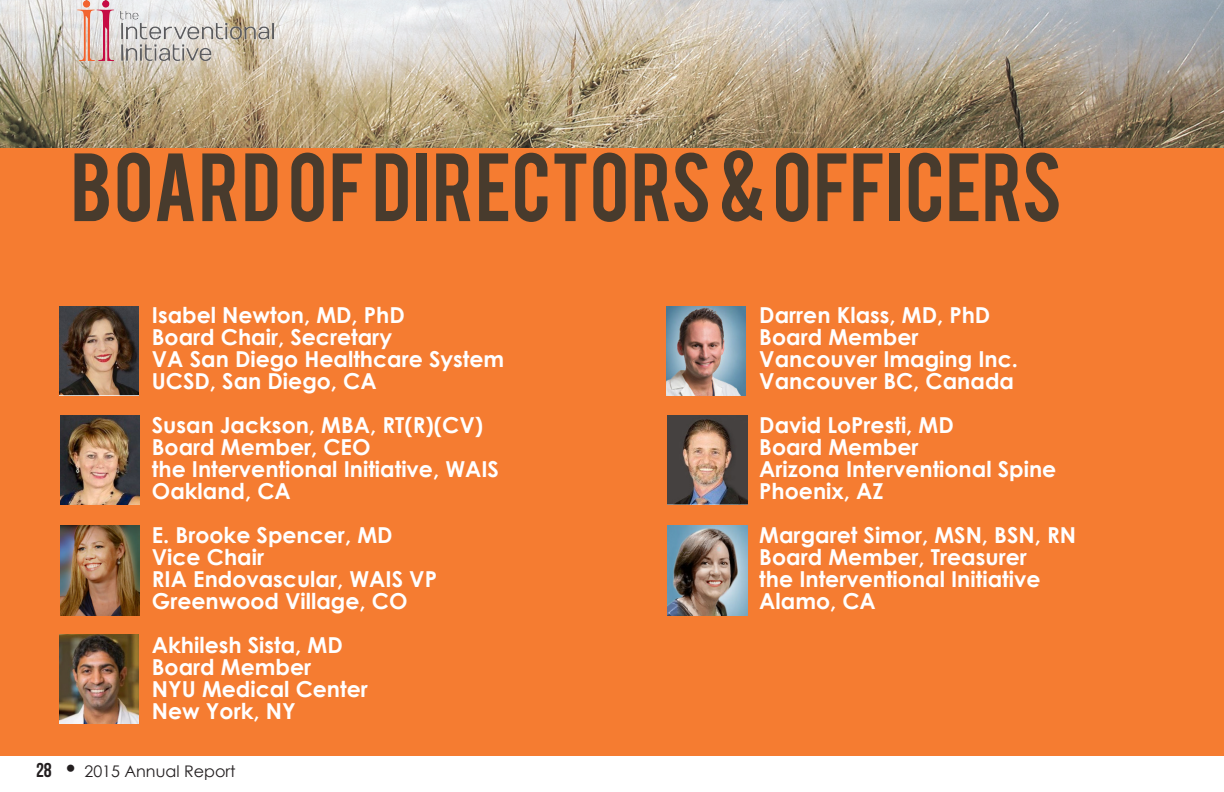
<style>
.page{position:relative;width:1224px;height:792px;background:#fff}
.page>*{position:absolute;margin:0;border:0;box-sizing:border-box;transform-origin:0 0}
.t1{font:76px "Bebas";letter-spacing:.02em;color:#483b2d}
.t2{font:700 22px/22px "Century Gothic";color:#fff}
.t3{font:16px "Century Gothic";color:#231f20}
.s1{font-family:"Bebas Neue";font-size:20px}
.s2{font-size:24px}
</style>
<div class="page">
<div style="left:0;top:0;width:1224px;height:756px;background:#f57c31"></div>
<img style="left:0;top:0;width:1224px;height:147px">
<img style="left:59px;top:306px;width:79px;height:89px">
<img style="left:60px;top:415px;width:80px;height:89px">
<img style="left:60px;top:526px;width:80px;height:89px">
<img style="left:59px;top:635px;width:79px;height:89px">
<img style="left:666px;top:306px;width:80px;height:89px">
<img style="left:668px;top:415px;width:79px;height:89px">
<img style="left:668px;top:526px;width:79px;height:89px">
<img style="left:77px;top:0;width:197px;height:60px">
<p class="t1" style="left:71px;top:132px;width:993px">BOARD OF DIRECTORS &amp; OFFICERS</p>
<p class="t2" style="left:152px;top:303px;width:354px">Isabel Newton, MD, PhD<br>Board Chair, Secretary<br>VA San Diego Healthcare System<br>UCSD, San Diego, CA</p>
<p class="t2" style="left:152px;top:413px;width:349px">Susan Jackson, MBA, RT(R)(CV)<br>Board Member, CEO<br>the Interventional Initiative, WAIS<br>Oakland, CA</p>
<p class="t2" style="left:152px;top:523px;width:287px">E. Brooke Spencer, MD<br>Vice Chair<br>RIA Endovascular, WAIS VP<br>Greenwood Village, CO</p>
<p class="t2" style="left:152px;top:633px;width:218px">Akhilesh Sista, MD<br>Board Member<br>NYU Medical Center<br>New York, NY</p>
<p class="t3" style="left:36px;top:760px;width:201px"><span class="s1">28</span> <span class="s2">•</span> 2015 Annual Report</p>
<p class="t2" style="left:759px;top:303px;width:233px">Darren Klass, MD, PhD</p>
<p class="t2" style="left:759px;top:325px;width:161px">Board Member</p>
<p class="t2" style="left:759px;top:347px;width:260px">Vancouver Imaging Inc.</p>
<p class="t2" style="left:759px;top:369px;width:256px">Vancouver BC, Canada</p>
<p class="t2" style="left:759px;top:413px;width:196px">David LoPresti, MD</p>
<p class="t2" style="left:759px;top:435px;width:161px">Board Member</p>
<p class="t2" style="left:759px;top:457px;width:298px">Arizona Interventional Spine</p>
<p class="t2" style="left:759px;top:479px;width:126px">Phoenix, AZ</p>
<p class="t2" style="left:759px;top:523px;width:318px">Margaret Simor, MSN, BSN, RN</p>
<p class="t2" style="left:759px;top:545px;width:269px">Board Member, Treasurer</p>
<p class="t2" style="left:759px;top:567px;width:283px">the Interventional Initiative</p>
<p class="t2" style="left:759px;top:589px;width:118px">Alamo, CA</p>
</div>
